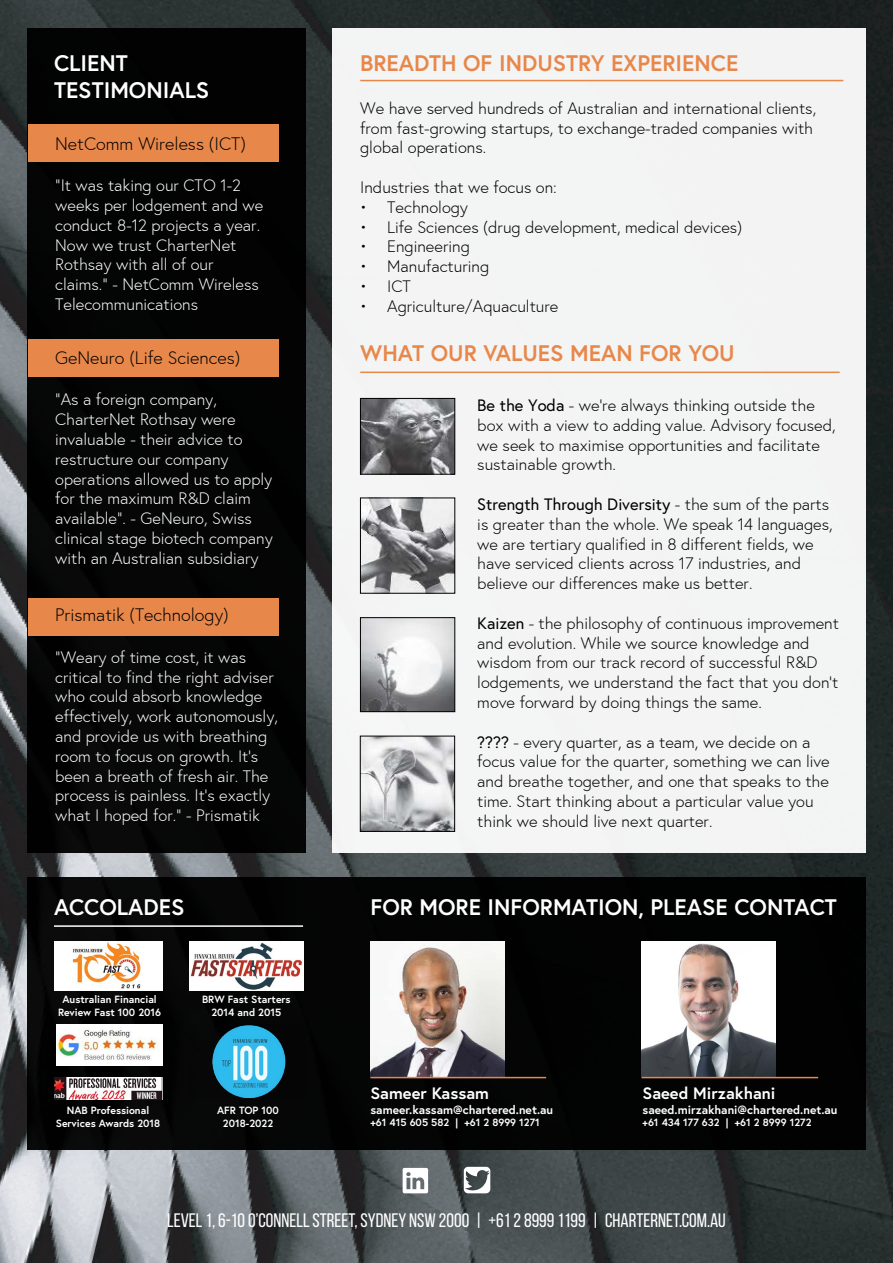
<style>
.page{position:relative;width:893px;height:1263px;background:#fff}
.page>*{position:absolute;margin:0;border:0;box-sizing:border-box;transform-origin:0 0}
.t1{font:700 22.5px/27px "Europa";color:#fff}
.t2{font:700 22.5px "Europa";color:#e8874a}
.t3{font:19.5px "Bebas Neue";color:#fff}
.t4{font:300 18px "Europa";color:#000}
.t5{font:300 16.5px/19.8px "Europa";color:#000}
.t6{font:300 16.5px/19.8px "Europa";color:#fff}
.t7{font:700 16.5px "Europa";color:#fff}
.t8{font:700 12px "Europa";color:#fff}
.t9{font:700 10.5px/12.6px "Europa";color:#fff;text-align:center}
.s1{font-weight:400}
</style>
<div class="page">
<img style="left:0;top:806px;width:380px;height:457px">
<img style="left:0;top:320px;width:333px;height:486px">
<img style="left:0;top:0;width:893px;height:320px">
<img style="left:380px;top:756px;width:513px;height:507px">
<img style="left:866px;top:254px;width:27px;height:502px">
<div style="left:28px;top:877px;width:838px;height:273px;background:#000"></div>
<div style="left:28px;top:28px;width:278px;height:825px;background:#000"></div>
<div style="left:333px;top:28px;width:533px;height:825px;background:#f3f4f4"></div>
<hr style="left:360px;top:80px;width:483px;height:1px;background:#e8874a">
<hr style="left:360px;top:372px;width:480px;height:1px;background:#e8874a">
<div style="left:28px;top:124px;width:251px;height:38px;background:#e8874a"></div>
<div style="left:28px;top:339px;width:251px;height:38px;background:#e8874a"></div>
<div style="left:28px;top:598px;width:251px;height:37px;background:#e8874a"></div>
<img style="left:370px;top:941px;width:134px;height:136px">
<hr style="left:370px;top:1077px;width:176px;height:1px;background:#e8874a">
<img style="left:642px;top:941px;width:133px;height:136px">
<hr style="left:642px;top:1077px;width:176px;height:1px;background:#e8874a">
<hr style="left:54px;top:925px;width:249px;height:2px;background:#fff">
<svg style="left:403px;top:1168px;width:25px;height:25px"></svg>
<svg style="left:464px;top:1167px;width:26px;height:26px"></svg>
<img style="left:212px;top:1025px;width:74px;height:72px">
<img style="left:190px;top:941px;width:113px;height:50px">
<img style="left:54px;top:941px;width:108px;height:50px">
<img style="left:54px;top:1077px;width:108px;height:22px">
<img style="left:56px;top:1025px;width:106px;height:40px">
<img style="left:362px;top:400px;width:91px;height:72px">
<div style="left:360px;top:398px;width:95px;height:76px;border:1px solid #000"></div>
<img style="left:362px;top:500px;width:91px;height:91px">
<div style="left:360px;top:498px;width:95px;height:95px;border:1px solid #000"></div>
<img style="left:362px;top:738px;width:91px;height:91px">
<div style="left:360px;top:736px;width:95px;height:95px;border:1px solid #000"></div>
<img style="left:362px;top:619px;width:91px;height:91px">
<div style="left:360px;top:617px;width:95px;height:95px;border:1px solid #000"></div>
<h1 class="t1" style="left:54px;top:49px;width:157px">CLIENT<br>TESTIMONIALS</h1>
<p class="t4" style="left:55px;top:133px;width:192px">NetComm Wireless (ICT)</p>
<p class="t6" style="left:55px;top:175px;width:210px">“It was taking our CTO 1-2 weeks per lodgement and we conduct 8-12 projects a year.<br>Now we trust CharterNet<br>Rothsay with all of our claims.” - NetComm Wireless<br>Telecommunications</p>
<p class="t4" style="left:55px;top:347px;width:187px">GeNeuro (Life Sciences)</p>
<p class="t6" style="left:55px;top:390px;width:219px">“As a foreign company,<br>CharterNet Rothsay were invaluable - their advice to restructure our company operations allowed us to apply for the maximum R&amp;D claim available”. - GeNeuro, Swiss clinical stage biotech company with an Australian subsidiary</p>
<p class="t4" style="left:55px;top:604px;width:175px">Prismatik (Technology)</p>
<p class="t6" style="left:55px;top:647px;width:224px">“Weary of time cost, it was critical to find the right adviser who could absorb knowledge effectively, work autonomously, and provide us with breathing room to focus on growth. It’s been a breath of fresh air. The process is painless. It’s exactly what I hoped for.” - Prismatik</p>
<h1 class="t2" style="left:360px;top:49px;width:380px">BREADTH OF INDUSTRY EXPERIENCE</h1>
<p class="t5" style="left:360px;top:98px;width:458px">We have served hundreds of Australian and international clients, from fast-growing startups, to exchange-traded companies with global operations.</p>
<p class="t5" style="left:360px;top:177px;width:198px">Industries that we focus on:</p>
<p class="t5" style="left:360px;top:197px;width:109px">• Technology</p>
<p class="t5" style="left:360px;top:217px;width:384px">• Life Sciences (drug development, medical devices)</p>
<p class="t5" style="left:360px;top:237px;width:111px">• Engineering</p>
<p class="t5" style="left:360px;top:257px;width:130px">• Manufacturing</p>
<p class="t5" style="left:360px;top:276px;width:52px">• ICT</p>
<p class="t5" style="left:360px;top:296px;width:200px">• Agriculture/Aquaculture</p>
<h1 class="t2" style="left:360px;top:339px;width:376px">WHAT OUR VALUES MEAN FOR YOU</h1>
<p class="t5" style="left:477px;top:395px;width:360px"><span class="s1">Be the Yoda</span> - we’re always thinking outside the box with a view to adding value. Advisory focused, we seek to maximise opportunities and facilitate sustainable growth.</p>
<p class="t5" style="left:477px;top:494px;width:357px"><span class="s1">Strength Through Diversity</span> - the sum of the parts is greater than the whole. We speak 14 languages, we are tertiary qualified in 8 different fields, we have serviced clients across 17 industries, and believe our differences make us better.</p>
<p class="t5" style="left:477px;top:613px;width:363px"><span class="s1">Kaizen</span> - the philosophy of continuous improvement and evolution. While we source knowledge and wisdom from our track record of successful R&amp;D lodgements, we understand the fact that you don’t move forward by doing things the same.</p>
<p class="t5" style="left:477px;top:732px;width:354px"><span class="s1">????</span> - every quarter, as a team, we decide on a focus value for the quarter, something we can live and breathe together, and one that speaks to the time. Start thinking about a particular value you think we should live next quarter.</p>
<h1 class="t1" style="left:54px;top:893px;width:132px">ACCOLADES</h1>
<h1 class="t1" style="left:370px;top:893px;width:468px">FOR MORE INFORMATION, PLEASE CONTACT</h1>
<p class="t9" style="left:58px;top:993px;width:105px">Australian Financial<br>Review Fast 100 2016</p>
<p class="t9" style="left:56px;top:1104px;width:106px">NAB Professional<br>Services Awards 2018</p>
<p class="t9" style="left:202px;top:993px;width:90px">BRW Fast Starters<br>2014 and 2015</p>
<p class="t9" style="left:217px;top:1104px;width:63px">AFR TOP 100<br>2018-2022</p>
<p class="t7" style="left:370px;top:1083px;width:120px">Sameer Kassam</p>
<p class="t8" style="left:370px;top:1102px;width:184px">sameer.kassam@chartered.net.au</p>
<p class="t9" style="left:370px;top:1116px;width:171px">+61 415 605 582 | +61 2 8999 1271</p>
<p class="t7" style="left:642px;top:1083px;width:134px">Saeed Mirzakhani</p>
<p class="t8" style="left:642px;top:1102px;width:197px">saeed.mirzakhani@chartered.net.au</p>
<p class="t9" style="left:642px;top:1116px;width:171px">+61 434 177 632 | +61 2 8999 1272</p>
<p class="t3" style="left:167px;top:1210px;width:560px">LEVEL 1, 6-10 O’CONNELL STREET, SYDNEY NSW 2000 | +61 2 8999 1199 | CHARTERNET.COM.AU</p>
</div>
